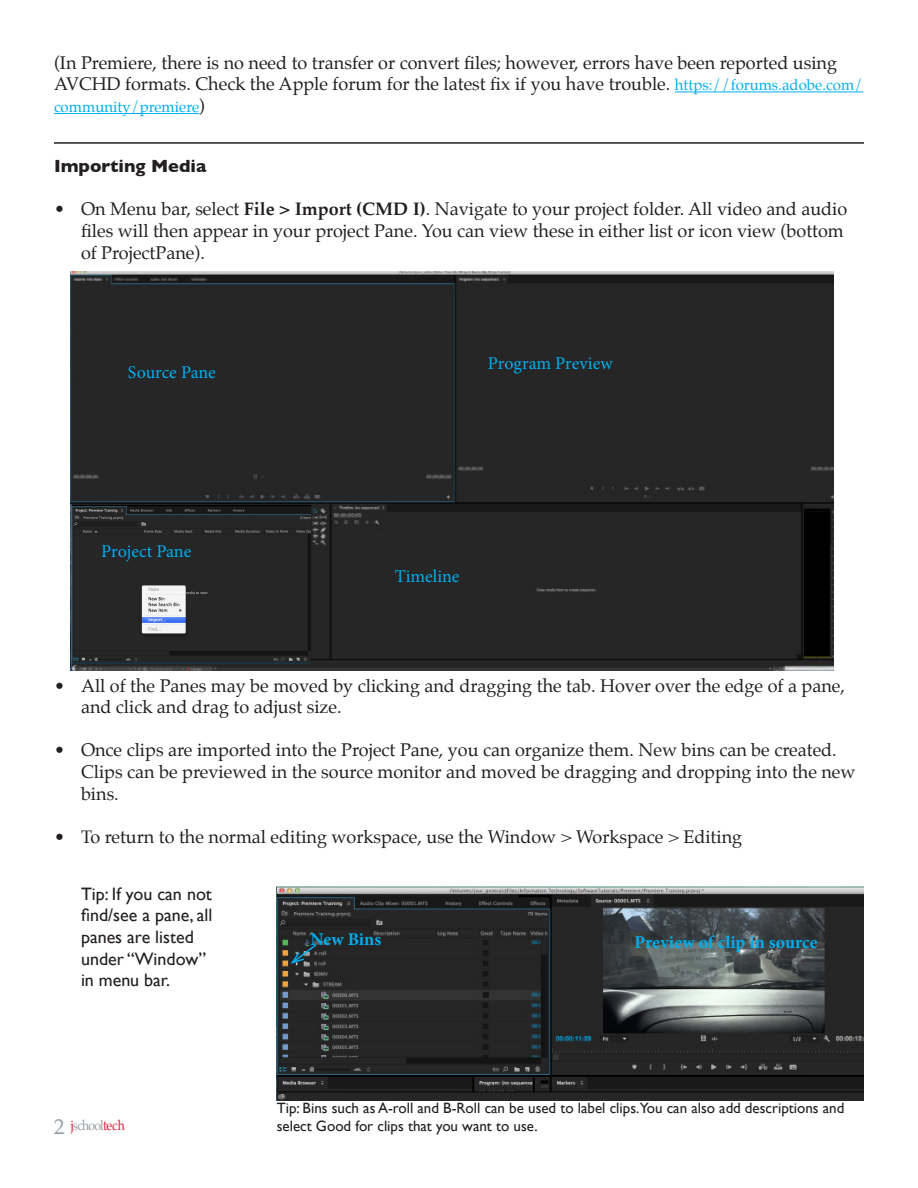
<style>
.page{position:relative;width:918px;height:1188px;background:#fff}
.page>*{position:absolute;margin:0;border:0;box-sizing:border-box;transform-origin:0 0}
.List_Paragraph{font:18px/21.6px "Palatino";color:#231f20}
.Call_Outs{font:18px/21.6px "Gill Sans";color:#231f20}
.t1{font:18px "Minion Pro";letter-spacing:-.005em;color:#00aeef}
.t2{font:700 18px "Minion Pro";color:#00aeef}
.subhead{font:700 18px "Gill Sans";color:#231f20}
.Small_Call_out{font:15px/18px "Gill Sans";color:#231f20}
.List_Paragraph-2{font:15px "Palatino";color:#00aeef}
.t3{font:13.35px "Palatino";letter-spacing:-.06em;color:#959ca1;scale:.92 1}
.s1{font-size:15px;color:#00aeef}
.s2{font-size:18px;color:#231f20}
.s3{font-weight:700}
.s4{font-size:21px}
.s5{color:#e21736}
</style>
<div class="page">
<hr style="left:675px;top:91px;width:188px;height:1px;background:#00aeef">
<hr style="left:54px;top:113px;width:145px;height:1px;background:#00aeef">
<img style="left:70px;top:272px;width:764px;height:398px">
<img style="left:70px;top:504px;width:240px;height:162px">
<hr style="left:54px;top:142px;width:810px;height:2px;background:#231f20">
<img style="left:277px;top:886px;width:587px;height:214px">
<svg style="left:289px;top:943px;width:29px;height:22px"></svg>
<p class="List_Paragraph" style="left:54px;top:52px;width:811px">(In Premiere, there is no need to transfer or convert files; however, errors have been reported using<br>AVCHD formats. Check the Apple forum for the latest fix if you have trouble. <span class="s1">https://forums.adobe.com/</span></p>
<p class="List_Paragraph-2" style="left:54px;top:94px;width:153px">community/premiere<span class="s2">)</span></p>
<p class="subhead" style="left:54px;top:152px;width:154px">Importing Media</p>
<p class="List_Paragraph" style="left:81px;top:198px;width:768px;text-indent:-27px">• On Menu bar, select <span class="s3">File &gt; Import (CMD I)</span>. Navigate to your project folder. All video and audio files will then appear in your project Pane. You can view these in either list or icon view (bottom of ProjectPane).</p>
<p class="t1" style="left:128px;top:361px;width:90px">Source Pane</p>
<p class="t1" style="left:101px;top:539px;width:92px">Project Pane</p>
<p class="t1" style="left:488px;top:351px;width:126px">Program Preview</p>
<p class="t1" style="left:395px;top:564px;width:66px">Timeline</p>
<p class="List_Paragraph" style="left:81px;top:675px;width:766px;text-indent:-27px">• All of the Panes may be moved by clicking and dragging the tab. Hover over the edge of a pane, and click and drag to adjust size.</p>
<p class="List_Paragraph" style="left:81px;top:739px;width:776px;text-indent:-27px">• Once clips are imported into the Project Pane, you can organize them. New bins can be created.<br>Clips can be previewed in the source monitor and moved be dragging and dropping into the new bins.</p>
<p class="List_Paragraph" style="left:54px;top:826px;width:690px">• To return to the normal editing workspace, use the Window &gt; Workspace &gt; Editing</p>
<p class="Call_Outs" style="left:81px;top:883px;width:133px">Tip: If you can not find/see a pane, all panes are listed under “Window” in menu bar.</p>
<p class="t3" style="left:54px;top:1114px;width:78px"><span class="s4">2</span> <span class="s5">j</span>school<span class="s5">tech</span></p>
<p class="t2" style="left:310px;top:926px;width:72px">New Bins</p>
<p class="t2" style="left:634px;top:930px;width:185px">Preview of clip in source</p>
<p class="Small_Call_out" style="left:277px;top:1098px;width:569px">Tip: Bins such as A-roll and B-Roll can be used to label clips.You can also add descriptions and select Good for clips that you want to use.</p>
</div>
